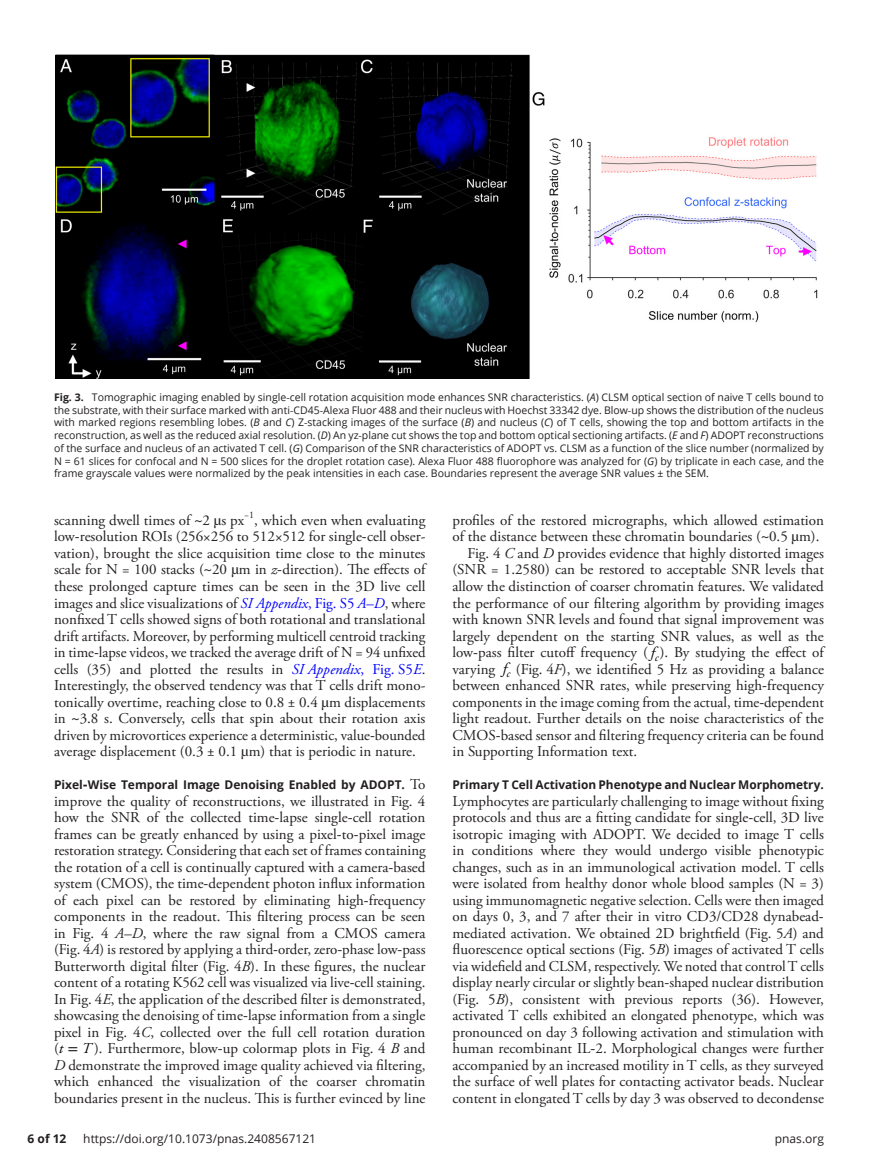
<style>
.page{position:relative;width:878px;height:1175px;background:#fff}
.page>*{position:absolute;margin:0;border:0;box-sizing:border-box;transform-origin:0 0}
.t1{font:15px/16.5px "Adobe Garamond Pro";color:#231f20;text-align:justify}
.t2{font:700 12px "Open Sans";color:#231f20}
.t3{font:12px "Open Sans";color:#231f20}
.t4{font:10.5px/12.8px "Open Sans";color:#231f20;text-align:justify}
.t5{font:10.05px "Adobe Garamond Pro";color:#231f20}
.s1{font-weight:700}
.s2{font-family:"STIX"}
.s3{font-style:italic}
.s4{font-style:italic;color:#00f}
.s5{color:#00f}
.s6{font-family:"STIX";font-size:15px}
.s7{font-family:"Adobe Garamond Pro";font-weight:400;font-size:15px}
.s8{font-style:italic;color:#000}
.s9{font-family:"STIX Math";color:#000}
</style>
<div class="page">
<img style="left:56px;top:54px;width:762px;height:324px">
<p class="t4" style="left:54px;top:390px;width:771px"><span class="s1">Fig. 3.</span> Tomographic imaging enabled by single<span class="s2">-</span>cell rotation acquisition mode enhances SNR characteristics. (<span class="s3">A</span>) CLSM optical section of naive T cells bound to the substrate, with their surface marked with anti<span class="s2">-</span>CD45<span class="s2">-</span>Alexa Fluor 488 and their nucleus with Hoechst 33342 dye. Blow<span class="s2">-</span>up shows the distribution of the nucleus with marked regions resembling lobes. (<span class="s3">B</span> and <span class="s3">C</span>) Z<span class="s2">-</span>stacking images of the surface (<span class="s3">B</span>) and nucleus (<span class="s3">C</span>) of T cells, showing the top and bottom artifacts in the reconstruction, as well as the reduced axial resolution. (<span class="s3">D</span>) An yz<span class="s2">-</span>plane cut shows the top and bottom optical sectioning artifacts. (<span class="s3">E</span> and <span class="s3">F</span>) ADOPT reconstructions of the surface and nucleus of an activated T cell. (<span class="s3">G</span>) Comparison of the SNR characteristics of ADOPT vs. CLSM as a function of the slice number (normalized by N = 61 slices for confocal and N = 500 slices for the droplet rotation case). Alexa Fluor 488 fluorophore was analyzed for (<span class="s3">G</span>) by triplicate in each case, and the frame grayscale values were normalized by the peak intensities in each case. Boundaries represent the average SNR values ± the SEM.</p>
<p class="t1" style="left:54px;top:512px;width:192px">scanning dwell times of <span class="s2">~</span>2 <span class="s2">µ</span>s px</p>
<p class="t5" style="left:244px;top:509px;width:11px">−1</p>
<p class="t1" style="left:54px;top:512px;width:373px;text-indent:200px">, which even when evaluating low<span class="s2">-</span>resolution ROIs (256×256 to 512×512 for single<span class="s2">-</span>cell obser&shy;vation), brought the slice acquisition time close to the minutes scale for N = 100 stacks (<span class="s2">~</span>20 <span class="s2">µ</span>m in <span class="s3">z</span><span class="s2">-</span>direction). The effects of these prolonged capture times can be seen in the 3D live cell images and slice visualizations of <span class="s4">SI Appendix</span><span class="s5">, Fig. S5</span> <span class="s4">A</span> <span class="s5">–</span><span class="s4">D</span> , where nonfixed T cells showed signs of both rotational and translational drift artifacts. Moreover, by performing multicell centroid tracking in time<span class="s2">-</span>lapse videos, we tracked the average drift of N = 94 unfixed cells ( 35 ) and plotted the results in <span class="s4">SI Appendix</span><span class="s5">, Fig. S5</span><span class="s4">E</span> .<br>Interestingly, the observed tendency was that T cells drift mono&shy;tonically overtime, reaching close to 0.8 ± 0.4 <span class="s2">µ</span>m displacements in <span class="s2">~</span>3.8 s. Conversely, cells that spin about their rotation axis driven by microvortices experience a deterministic, value<span class="s2">-</span>bounded average displacement (0.3 ± 0.1 <span class="s2">µ</span>m) that is periodic in nature.</p>
<p class="t2" style="left:54px;top:776px;width:373px">Pixel<span class="s6">-</span>Wise Temporal Image Denoising Enabled by ADOPT. <span class="s7">To</span></p>
<p class="t1" style="left:54px;top:793px;width:373px">improve the quality of reconstructions, we illustrated in Fig. 4 how the SNR of the collected time<span class="s2">-</span>lapse single<span class="s2">-</span>cell rotation frames can be greatly enhanced by using a pixel<span class="s2">-</span>to<span class="s2">-</span>pixel image restoration strategy. Considering that each set of frames containing the rotation of a cell is continually captured with a camera<span class="s2">-</span>based system (CMOS), the time<span class="s2">-</span>dependent photon influx information of each pixel can be restored by eliminating high<span class="s2">-</span>frequency components in the readout. This filtering process can be seen in Fig. 4 <span class="s3">A–D</span>, where the raw signal from a CMOS camera (Fig. 4<span class="s3">A</span>) is restored by applying a third<span class="s2">-</span>order, zero<span class="s2">-</span>phase low<span class="s2">-</span>pass Butterworth digital filter (Fig. 4<span class="s3">B</span>). In these figures, the nuclear content of a rotating K562 cell was visualized via live<span class="s2">-</span>cell staining.<br>In Fig. 4<span class="s3">E</span>, the application of the described filter is demonstrated, showcasing the denoising of time<span class="s2">-</span>lapse information from a single pixel in Fig. 4<span class="s3">C</span>, collected over the full cell rotation duration (<span class="s8">t</span> <span class="s9">=</span> <span class="s8">T</span> ). Furthermore, blow<span class="s2">-</span>up colormap plots in Fig. 4 <span class="s3">B</span> and <span class="s3">D</span> demonstrate the improved image quality achieved via filtering, which enhanced the visualization of the coarser chromatin boundaries present in the nucleus. This is further evinced by line</p>
<p class="t1" style="left:452px;top:512px;width:373px">profiles of the restored micrographs, which allowed estimation</p>
<p class="t1" style="left:452px;top:529px;width:368px">of the distance between these chromatin boundaries (<span class="s2">~</span>0.5 <span class="s2">µ</span>m).</p>
<p class="t1" style="left:467px;top:545px;width:358px">Fig. 4 <span class="s3">C</span> and <span class="s3">D</span> provides evidence that highly distorted images</p>
<p class="t1" style="left:452px;top:562px;width:373px">(SNR = 1.2580) can be restored to acceptable SNR levels that</p>
<p class="t1" style="left:452px;top:578px;width:373px">allow the distinction of coarser chromatin features. We validated</p>
<p class="t1" style="left:452px;top:595px;width:373px">the performance of our filtering algorithm by providing images</p>
<p class="t1" style="left:452px;top:611px;width:373px">with known SNR levels and found that signal improvement was</p>
<p class="t1" style="left:452px;top:628px;width:373px">largely dependent on the starting SNR values, as well as the</p>
<p class="t1" style="left:452px;top:644px;width:373px">low<span class="s2">-</span>pass filter cutoff frequency ( <span class="s8">f</span><sub>c</sub>). By studying the effect of</p>
<p class="t1" style="left:452px;top:661px;width:373px">varying <span class="s8">f</span><sub>c</sub> ( Fig. 4<span class="s3">F</span> ), we identified 5 Hz as providing a balance</p>
<p class="t1" style="left:452px;top:677px;width:373px">between enhanced SNR rates, while preserving high<span class="s2">-</span>frequency</p>
<p class="t1" style="left:452px;top:694px;width:373px">components in the image coming from the actual, time<span class="s2">-</span>dependent</p>
<p class="t1" style="left:452px;top:710px;width:373px">light readout. Further details on the noise characteristics of the</p>
<p class="t1" style="left:452px;top:727px;width:373px">CMOS<span class="s2">-</span>based sensor and filtering frequency criteria can be found</p>
<p class="t1" style="left:452px;top:743px;width:186px">in Supporting Information text.</p>
<p class="t2" style="left:452px;top:776px;width:372px">Primary T Cell Activation Phenotype and Nuclear Morphometry.</p>
<p class="t1" style="left:452px;top:793px;width:373px">Lymphocytes are particularly challenging to image without fixing protocols and thus are a fitting candidate for single<span class="s2">-</span>cell, 3D live isotropic imaging with ADOPT. We decided to image T cells in conditions where they would undergo visible phenotypic changes, such as in an immunological activation model. T cells were isolated from healthy donor whole blood samples (N = 3) using immunomagnetic negative selection. Cells were then imaged on days 0, 3, and 7 after their in vitro CD3/CD28 dynabead&shy;mediated activation. We obtained 2D brightfield (Fig. 5<span class="s3">A</span>) and fluorescence optical sections (Fig. 5<span class="s3">B</span>) images of activated T cells via widefield and CLSM, respectively. We noted that control T cells display nearly circular or slightly bean<span class="s2">-</span>shaped nuclear distribution (Fig. 5<span class="s3">B</span>), consistent with previous reports (36). However, activated T cells exhibited an elongated phenotype, which was pronounced on day 3 following activation and stimulation with human recombinant IL<span class="s2">-</span>2. Morphological changes were further accompanied by an increased motility in T cells, as they surveyed the surface of well plates for contacting activator beads. Nuclear content in elongated T cells by day 3 was observed to decondense</p>
<p class="t2" style="left:28px;top:1130px;width:40px">6 of 12</p>
<p class="t3" style="left:83px;top:1130px;width:234px">https://doi.org/10.1073/pnas.2408567121</p>
<p class="t3" style="left:774px;top:1130px;width:51px">pnas.org</p>
</div>
